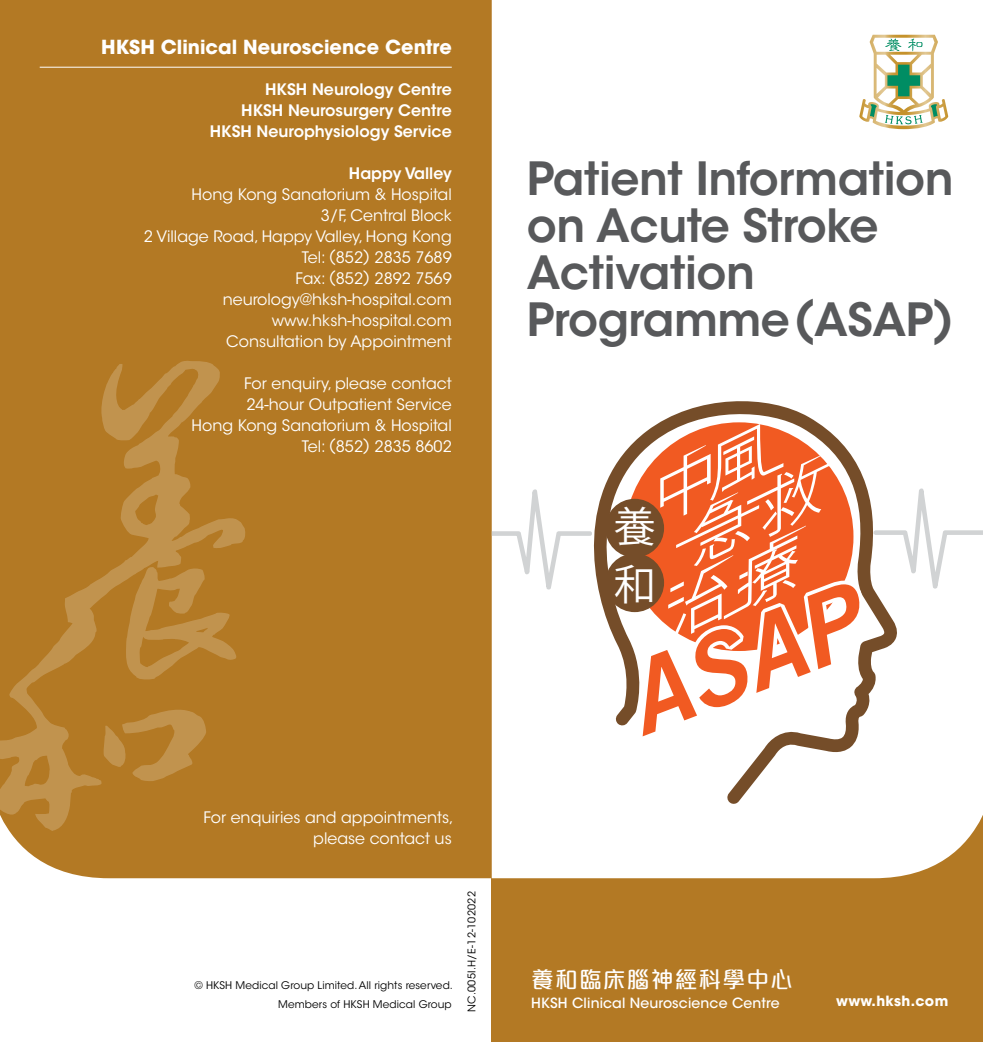
<style>
.page{position:relative;width:983px;height:1042px;background:#fff}
.page>*{position:absolute;margin:0;border:0;box-sizing:border-box;transform-origin:0 0}
.t1{font:600 45.5px/47.2px "ITC Avant Garde Std";letter-spacing:-.01em;color:#58595b}
.t2{font:41.82px/57.4px "Koz Go Pr 6 N";color:#fff}
.t3{font:500 22.75px "M Elle HK";letter-spacing:.05em;color:#fff}
.t4{font:700 19.25px "ITC Avant Garde Std";color:#fff}
.t5{font:15.75px/21px "ITC Avant Garde Std";color:#fff;text-align:right}
.t6{font:600 15.75px/21px "ITC Avant Garde Std";color:#fff;text-align:right}
.t7{font:500 14px "ITC Avant Garde Std";letter-spacing:.01em;color:#fff}
.t8{font:700 14px "ITC Avant Garde Std";letter-spacing:.025em;color:#fff}
.t9{font:10.5px "ITC Avant Garde Std";letter-spacing:.01em;color:#000}
</style>
<div class="page">
<div style="left:491px;top:0;width:491px;height:1042px;background:#b37924"></div>
<div style="left:491px;top:0;width:491px;height:878px;background:#fff"></div>
<svg style="left:897px;top:487px;width:85px;height:102px;background:#f7f8f8"></svg>
<svg style="left:491px;top:488px;width:82px;height:102px;background:#f6f5f4"></svg>
<svg style="left:573px;top:393px;width:324px;height:411px;background:#e9e2dc"></svg>
<div style="left:605px;top:499px;width:59px;height:58px;background:#754d29;border-radius:50%"></div>
<div style="left:605px;top:553px;width:59px;height:59px;background:#754d29;border-radius:50%"></div>
<svg style="left:638px;top:424px;width:226px;height:316px;background:#ed9c7c"></svg>
<div style="left:0;top:0;width:491px;height:878px;background:#b37924"></div>
<svg style="left:0;top:360px;width:246px;height:472px;background:#b67f2e"></svg>
<hr style="left:40px;top:67px;width:411px;height:1px;background:#fff">
<svg style="left:859px;top:35px;width:88px;height:94px;background:#d7dbc1"></svg>
<p class="t4" style="left:101px;top:34px;width:352px">HKSH Clinical Neuroscience Centre</p>
<p class="t6" style="left:210px;top:79px;width:243px">HKSH Neurology Centre<br>HKSH Neurosurgery Centre<br>HKSH Neurophysiology Service</p>
<p class="t6" style="left:349px;top:163px;width:104px">Happy Valley</p>
<p class="t5" style="left:144px;top:184px;width:309px">Hong Kong Sanatorium &amp; Hospital<br>3/F, Central Block<br>2 Village Road, Happy Valley, Hong Kong<br>Tel: (852) 2835 7689<br>Fax: (852) 2892 7569 neurology@hksh-hospital.com www.hksh-hospital.com<br>Consultation by Appointment</p>
<p class="t5" style="left:191px;top:373px;width:261px">For enquiry, please contact<br>24-hour Outpatient Service<br>Hong Kong Sanatorium &amp; Hospital<br>Tel: (852) 2835 8602</p>
<h1 class="t1" style="left:526px;top:154px;width:428px">Patient Information on Acute Stroke<br>Activation<br>Programme (ASAP)</h1>
<h2 class="t2" style="left:613px;top:499px;width:43px">養和</h2>
<p class="t5" style="left:203px;top:806px;width:251px">For enquiries and appointments, please contact us</p>
<p class="t9" style="left:194px;top:979px;width:260px">© HKSH Medical Group Limited. All rights reserved.</p>
<p class="t9" style="left:278px;top:997px;width:175px">Members of HKSH Medical Group</p>
<p class="t9" style="left:465px;top:1012px;width:122px;rotate:-90deg">NC.005I.H/E-12-102022</p>
<h3 class="t3" style="left:531px;top:968px;width:263px">養和臨床腦神經科學中心</h3>
<p class="t7" style="left:531px;top:994px;width:250px">HKSH Clinical Neuroscience Centre</p>
<p class="t8" style="left:835px;top:992px;width:114px">www.hksh.com</p>
</div>
